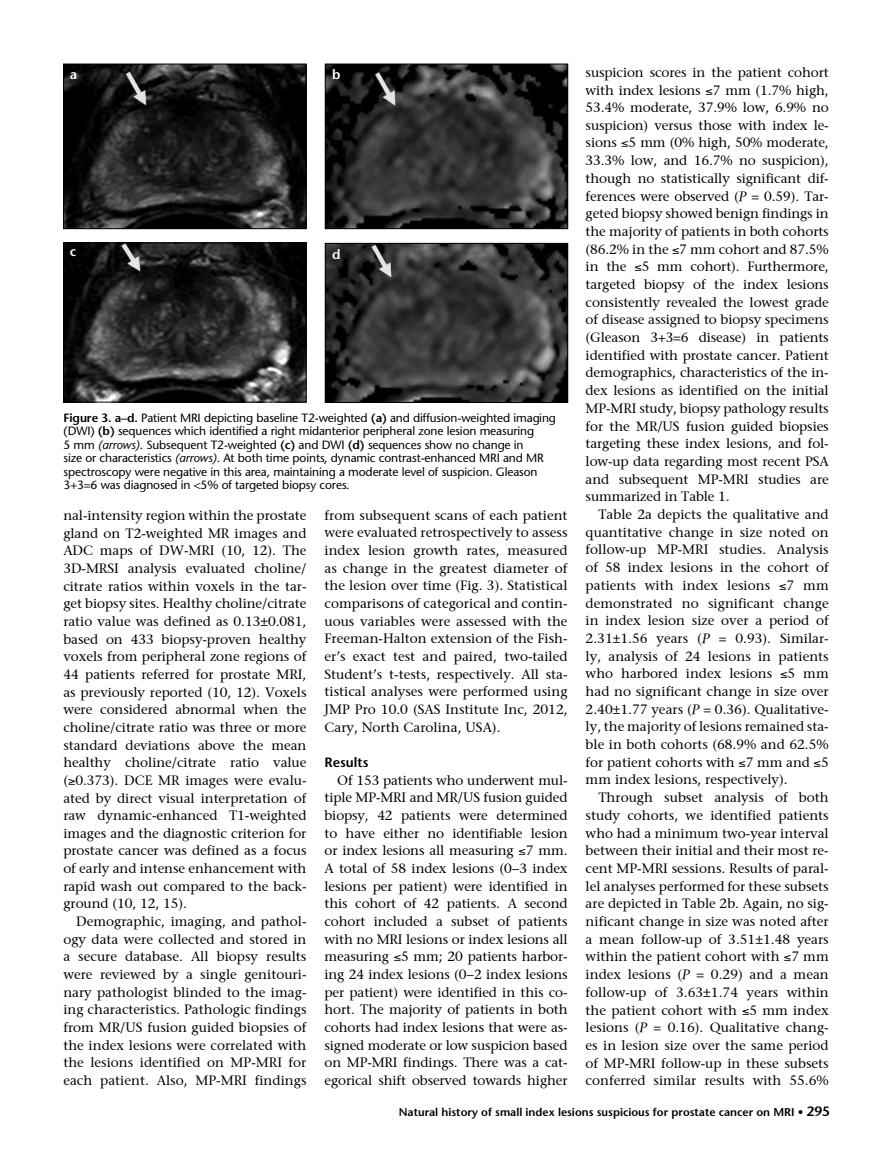
<style>
.page{position:relative;width:893px;height:1170px;background:#fff}
.page>*{position:absolute;margin:0;border:0;box-sizing:border-box;transform-origin:0 0}
.t1{font:13.5px/17.7px "Stone Serif";color:#000;text-align:justify}
.t2{font:600 13.5px "Stone Sans Std";color:#000}
.t3{font:600 13.5px "Stone Sans Std";color:#fff}
.t4{font:12px/13.5px "Stone Sans Normal Tr";letter-spacing:-.01em;color:#000}
.t5{font:600 11.25px "Stone Sans Std";color:#000}
.s1{font-family:"Stone Sans Std";font-weight:600}
.s2{font-family:"Stone Sans Italic Tr"}
.s3{font-style:italic}
.s4{font-size:13.5px}
</style>
<div class="page">
<img style="left:65px;top:245px;width:239px;height:155px">
<div style="left:63px;top:243px;width:243px;height:159px;border:1px solid #000"></div>
<img style="left:65px;top:66px;width:239px;height:161px">
<div style="left:63px;top:64px;width:243px;height:165px;border:1px solid #000"></div>
<img style="left:327px;top:66px;width:239px;height:161px">
<div style="left:325px;top:64px;width:243px;height:165px;border:1px solid #000"></div>
<img style="left:327px;top:245px;width:239px;height:155px">
<div style="left:325px;top:243px;width:243px;height:159px;border:1px solid #000"></div>
<p class="t3" style="left:70px;top:66px;width:9px">a</p>
<p class="t3" style="left:70px;top:243px;width:8px">c</p>
<p class="t3" style="left:332px;top:66px;width:10px">b</p>
<p class="t3" style="left:332px;top:246px;width:10px">d</p>
<p class="t4" style="left:64px;top:410px;width:494px"><span class="s1">Figure 3. a–d.</span> Patient MRI depicting baseline T2-weighted <span class="s1">(a)</span> and diffusion-weighted imaging (DWI) <span class="s1">(b)</span> sequences which identified a right midanterior peripheral zone lesion measuring<br>5 mm <span class="s2">(arrows)</span>. Subsequent T2-weighted <span class="s1">(c)</span> and DWI <span class="s1">(d)</span> sequences show no change in<br>size or characteristics <span class="s2">(arrows)</span>. At both time points, dynamic contrast-enhanced MRI and MR spectroscopy were negative in this area, maintaining a moderate level of suspicion. Gleason 3+3=6 was diagnosed in &lt;5% of targeted biopsy cores.</p>
<p class="t1" style="left:63px;top:506px;width:245px">nal-intensity region within the prostate gland on T2-weighted MR images and ADC maps of DW-MRI (10, 12). The 3D-MRSI analysis evaluated choline/ citrate ratios within voxels in the tar&shy;get biopsy sites. Healthy choline/citrate ratio value was defined as 0.13±0.081, based on 433 biopsy-proven healthy voxels from peripheral zone regions of 44 patients referred for prostate MRI, as previously reported (10, 12). Voxels were considered abnormal when the choline/citrate ratio was three or more standard deviations above the mean healthy choline/citrate ratio value (≥0.373). DCE MR images were evalu&shy;ated by direct visual interpretation of raw dynamic-enhanced T1-weighted images and the diagnostic criterion for prostate cancer was defined as a focus of early and intense enhancement with rapid wash out compared to the back&shy;ground (10, 12, 15).</p>
<p class="t1" style="left:63px;top:912px;width:245px;text-indent:13px">Demographic, imaging, and pathol&shy;ogy data were collected and stored in a secure database. All biopsy results were reviewed by a single genitouri&shy;nary pathologist blinded to the imag&shy;ing characteristics. Pathologic findings from MR/US fusion guided biopsies of the index lesions were correlated with the lesions identified on MP-MRI for each patient. Also, MP-MRI findings</p>
<p class="t1" style="left:324px;top:505px;width:245px">from subsequent scans of each patient were evaluated retrospectively to assess index lesion growth rates, measured as change in the greatest diameter of the lesion over time (Fig. 3). Statistical comparisons of categorical and contin&shy;uous variables were assessed with the Freeman-Halton extension of the Fish&shy;er’s exact test and paired, two-tailed Student’s t-tests, respectively. All sta&shy;tistical analyses were performed using JMP Pro 10.0 (SAS Institute Inc, 2012, Cary, North Carolina, USA).</p>
<p class="t2" style="left:324px;top:754px;width:45px">Results</p>
<p class="t1" style="left:324px;top:770px;width:245px;text-indent:13px">Of 153 patients who underwent mul&shy;tiple MP-MRI and MR/US fusion guided biopsy, 42 patients were determined to have either no identifiable lesion or index lesions all measuring ≤7 mm.<br>A total of 58 index lesions (0−3 index lesions per patient) were identified in this cohort of 42 patients. A second cohort included a subset of patients with no MRI lesions or index lesions all measuring ≤5 mm; 20 patients harbor&shy;ing 24 index lesions (0−2 index lesions per patient) were identified in this co&shy;hort. The majority of patients in both cohorts had index lesions that were as&shy;signed moderate or low suspicion based on MP-MRI findings. There was a cat&shy;egorical shift observed towards higher</p>
<p class="t1" style="left:586px;top:63px;width:245px">suspicion scores in the patient cohort with index lesions ≤7 mm (1.7% high, 53.4% moderate, 37.9% low, 6.9% no suspicion) versus those with index le&shy;sions ≤5 mm (0% high, 50% moderate, 33.3% low, and 16.7% no suspicion), though no statistically significant dif&shy;ferences were observed (<span class="s3">P</span> = 0.59). Tar&shy;geted biopsy showed benign findings in the majority of patients in both cohorts (86.2% in the ≤7 mm cohort and 87.5% in the ≤5 mm cohort). Furthermore, targeted biopsy of the index lesions consistently revealed the lowest grade of disease assigned to biopsy specimens (Gleason 3+3=6 disease) in patients identified with prostate cancer. Patient demographics, characteristics of the in&shy;dex lesions as identified on the initial MP-MRI study, biopsy pathology results for the MR/US fusion guided biopsies targeting these index lesions, and fol&shy;low-up data regarding most recent PSA and subsequent MP-MRI studies are summarized in Table 1.</p>
<p class="t1" style="left:586px;top:505px;width:245px;text-indent:13px">Table 2a depicts the qualitative and quantitative change in size noted on follow-up MP-MRI studies. Analysis of 58 index lesions in the cohort of patients with index lesions ≤7 mm demonstrated no significant change in index lesion size over a period of 2.31±1.56 years (<span class="s3">P</span> = 0.93). Similar&shy;ly, analysis of 24 lesions in patients who harbored index lesions ≤5 mm had no significant change in size over 2.40±1.77 years (<span class="s3">P</span> = 0.36). Qualitative&shy;ly, the majority of lesions remained sta&shy;ble in both cohorts (68.9% and 62.5% for patient cohorts with ≤7 mm and ≤5 mm index lesions, respectively).</p>
<p class="t1" style="left:586px;top:788px;width:245px;text-indent:13px">Through subset analysis of both study cohorts, we identified patients who had a minimum two-year interval between their initial and their most re&shy;cent MP-MRI sessions. Results of paral&shy;lel analyses performed for these subsets are depicted in Table 2b. Again, no sig&shy;nificant change in size was noted after a mean follow-up of 3.51±1.48 years within the patient cohort with ≤7 mm index lesions (<span class="s3">P</span> = 0.29) and a mean follow-up of 3.63±1.74 years within the patient cohort with ≤5 mm index lesions (<span class="s3">P</span> = 0.16). Qualitative chang&shy;es in lesion size over the same period of MP-MRI follow-up in these subsets conferred similar results with 55.6%</p>
<p class="t5" style="left:399px;top:1105px;width:433px">Natural history of small index lesions suspicious for prostate cancer on MRI • <span class="s4">295</span></p>
</div>
